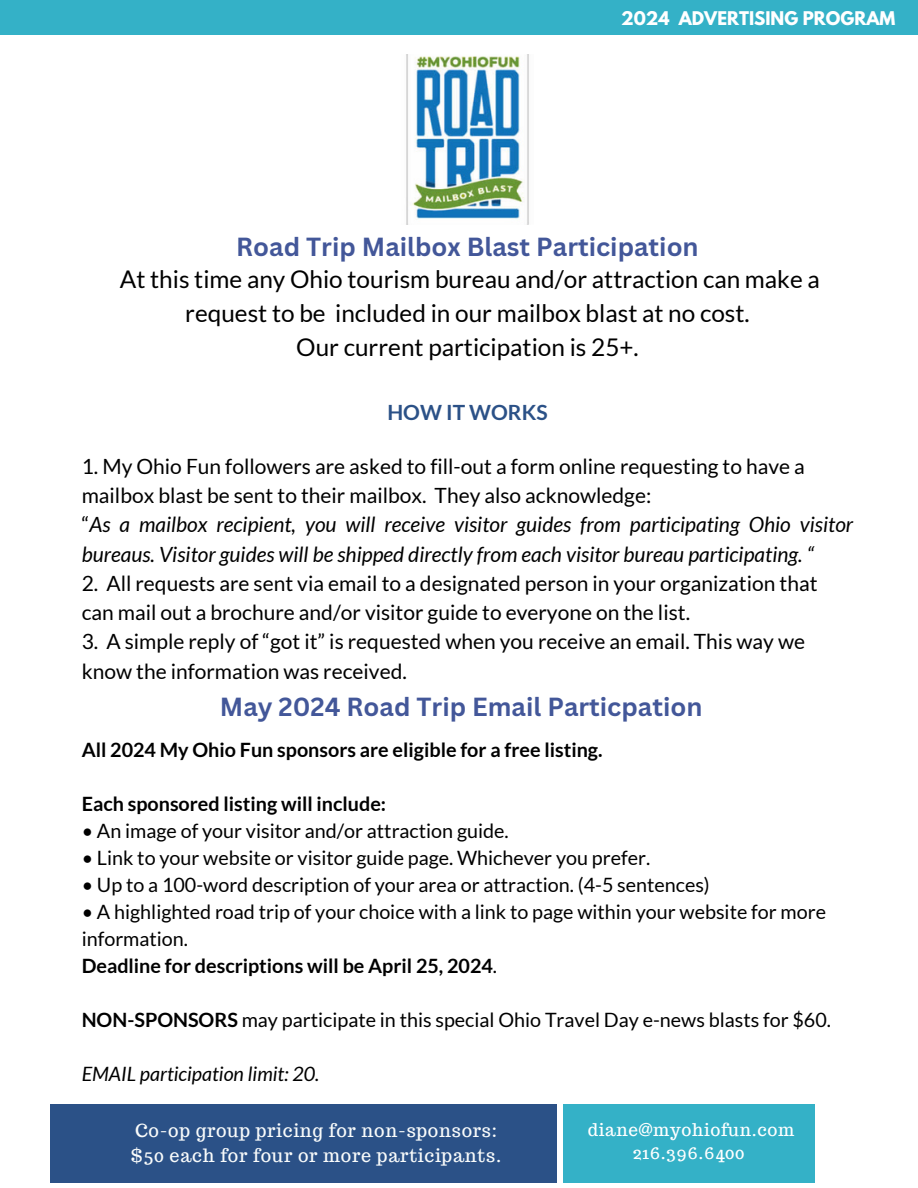
<style>
.page{position:relative;width:918px;height:1188px;background:#fff}
.page>*{position:absolute;margin:0;border:0;box-sizing:border-box;transform-origin:0 0}
.t1{font:700 25.5px "Canva Sans";color:#435799}
.t2{font:24.3px/33.8px "Lato";color:#000;text-align:center}
.t3{font:italic 21px/29.2px "Lato";color:#000}
.t4{font:21px/29.2px "Lato";color:#000}
.t5{font:700 21px "Lato";color:#2b5187}
.t6{font:19.8px/27px "Lato";color:#000}
.t7{font:700 19.8px "Lato";color:#000}
.t8{font:italic 19.8px "Lato";color:#000}
.t9{font:18px "Trocchi";letter-spacing:.04em;color:#f9fbfb}
.t10{font:17.1px "Trocchi";letter-spacing:.04em;color:#fff}
.t11{font:700 16.8px "League Spartan";color:#fff}
.s1{font-style:normal}
.s2{font-weight:700}
</style>
<div class="page">
<div style="left:0;top:0;width:918px;height:35px;background:#34b1c7"></div>
<div style="left:51px;top:1105px;width:506px;height:78px;background:#2b5187"></div>
<div style="left:563px;top:1105px;width:252px;height:78px;background:#34b1c7"></div>
<img style="left:406px;top:54px;width:123px;height:170px">
<h1 class="t11" style="left:621px;top:10px;width:276px">2024 ADVERTISING PROGRAM</h1>
<h4 class="t1" style="left:236px;top:229px;width:464px">Road Trip Mailbox Blast Participation</h4>
<p class="t2" style="left:120px;top:262px;width:701px">At this time any Ohio tourism bureau and/or attraction can make a request to be included in our mailbox blast at no cost.<br>Our current participation is 25+.</p>
<h1 class="t5" style="left:387px;top:399px;width:162px">HOW IT WORKS</h1>
<h2 class="t3" style="left:82px;top:451px;width:773px"><span class="s1">1. My Ohio Fun followers are asked to fill-out a form online requesting to have a mailbox blast be sent to their mailbox. They also acknowledge:<br>“</span>As a mailbox recipient, you will receive visitor guides from participating Ohio visitor bureaus. Visitor guides will be shipped directly from each visitor bureau participating. “</h2>
<h2 class="t4" style="left:82px;top:568px;width:737px">2. All requests are sent via email to a designated person in your organization that can mail out a brochure and/or visitor guide to everyone on the list.</h2>
<h2 class="t4" style="left:82px;top:627px;width:725px">3. A simple reply of “got it” is requested when you receive an email. This way we know the information was received.</h2>
<h5 class="t1" style="left:220px;top:688px;width:484px">May 2024 Road Trip Email Particpation</h5>
<p class="t7" style="left:82px;top:738px;width:522px">All 2024 My Ohio Fun sponsors are eligible for a free listing.</p>
<p class="t7" style="left:82px;top:792px;width:306px">Each sponsored listing will include:</p>
<p class="t6" style="left:82px;top:817px;width:429px">• An image of your visitor and/or attraction guide.</p>
<p class="t6" style="left:82px;top:844px;width:570px">• Link to your website or visitor guide page. Whichever you prefer.</p>
<p class="t6" style="left:82px;top:871px;width:630px">• Up to a 100-word description of your area or attraction. (4-5 sentences)</p>
<p class="t6" style="left:82px;top:898px;width:746px">• A highlighted road trip of your choice with a link to page within your website for more information.<br><span class="s2">Deadline for descriptions will be April 25, 2024</span>.</p>
<p class="t6" style="left:82px;top:1006px;width:751px"><span class="s2">NON-SPONSORS</span> may participate in this special Ohio Travel Day e-news blasts for $60.</p>
<p class="t8" style="left:82px;top:1062px;width:239px">EMAIL participation limit: 20.</p>
<h5 class="t9" style="left:135px;top:1118px;width:363px">Co-op group pricing for non-sponsors:</h5>
<h5 class="t9" style="left:131px;top:1143px;width:372px">$50 each for four or more participants.</h5>
<h3 class="t10" style="left:588px;top:1118px;width:208px">diane@myohiofun.com</h3>
<h5 class="t10" style="left:633px;top:1142px;width:113px">216.396.6400</h5>
</div>
